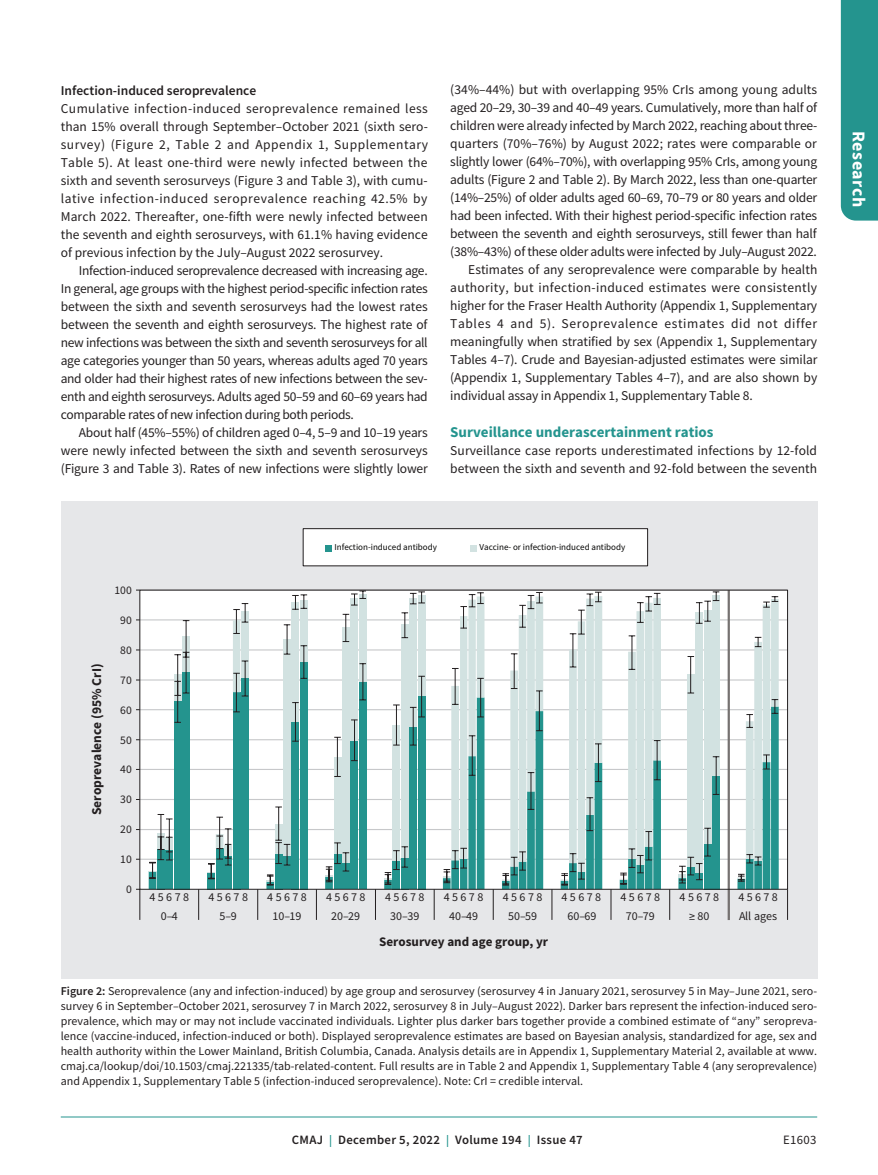
<style>
.page{position:relative;width:878px;height:1175px;background:#fff}
.page>*{position:absolute;margin:0;border:0;box-sizing:border-box;transform-origin:0 0}
.t1{font:700 18px "Source Sans Pro";letter-spacing:.025em;color:#fff}
.t2{font:700 15px "Source Sans Pro";color:#24948e}
.t3{font:13.5px/18px "Source Sans Pro";letter-spacing:-.01em;color:#231f20;text-align:justify}
.t4{font:13.5px/18px "Source Sans Pro";letter-spacing:.01em;color:#231f20}
.t5{font:13.5px "Source Sans Pro";letter-spacing:.025em;color:#231f20}
.t6{font:13.5px "Source Sans Pro";letter-spacing:.045em;color:#231f20}
.t7{font:600 13.5px "Source Sans Pro";color:#231f20}
.t8{font:700 13.5px "Source Sans Pro";color:#231f20}
.t9{font:700 13.05px "Source Sans Pro";color:#231f20}
.t10{font:600 12.75px "Source Sans Pro";letter-spacing:.025em;color:#231f20}
.t11{font:12.75px "Source Sans Pro";letter-spacing:.025em;color:#231f20}
.t12{font:12px/15px "Source Sans Pro";color:#231f20;text-align:justify}
.t13{font:11.7px "Source Sans Pro";color:#231f20}
.t14{font:9px "Source Sans Pro";color:#050504}
.s1{font-weight:600}
.s2{font-size:12px;color:#24948e}
</style>
<div class="page">
<div style="left:840px;top:0;width:38px;height:220px;background:#24948e"></div>
<hr style="left:61px;top:1116px;width:756px;height:1px;background:#24948e">
<div style="left:61px;top:501px;width:756px;height:477px;background:#e6e7e9"></div>
<svg style="left:136px;top:589px;width:652px;height:331px;background:#cbdfde"></svg>
<hr style="left:727px;top:590px;width:2px;height:330px;background:#767271">
<div style="left:303px;top:528px;width:345px;height:38px;background:#fff;border:1px solid #231f20"></div>
<div style="left:325px;top:545px;width:7px;height:6px;background:#24948e"></div>
<div style="left:469px;top:545px;width:7px;height:6px;background:#d2e2e1"></div>
<p class="t7" style="left:61px;top:81px;width:197px">Infection-induced seroprevalence</p>
<p class="t3" style="left:61px;top:99px;width:369px">Cumulative infection-induced seroprevalence remained less than 15% overall through September–October 2021 (sixth sero&shy;survey) (Figure 2, Table 2 and Appendix 1, Supplementary Table 5). At least one-third were newly infected between the sixth and seventh serosurveys (Figure 3 and Table 3), with cumu&shy;lative infection-induced seroprevalence reaching 42.5% by March 2022. Thereafter, one-fifth were newly infected between the seventh and eighth serosurveys, with 61.1% having evidence of previous infection by the July–August 2022 serosurvey.</p>
<p class="t3" style="left:61px;top:261px;width:368px;text-indent:18px">Infection-induced seroprevalence decreased with increasing age.<br>In general, age groups with the highest period-specific infection rates between the sixth and seventh serosurveys had the lowest rates between the seventh and eighth serosurveys. The highest rate of new infections was between the sixth and seventh serosurveys for all age categories younger than 50 years, whereas adults aged 70 years and older had their highest rates of new infections between the sev&shy;enth and eighth serosurveys. Adults aged 50–59 and 60–69 years had comparable rates of new infection during both periods.</p>
<p class="t3" style="left:61px;top:423px;width:368px;text-indent:18px">About half (45%–55%) of children aged 0–4, 5–9 and 10–19 years were newly infected between the sixth and seventh serosurveys (Figure 3 and Table 3). Rates of new infections were slightly lower</p>
<p class="t3" style="left:450px;top:81px;width:368px">(34%–44%) but with overlapping 95% CrIs among young adults</p>
<p class="t3" style="left:450px;top:99px;width:368px">aged 20–29, 30–39 and 40–49 years. Cumulatively, more than half of</p>
<p class="t3" style="left:450px;top:117px;width:368px">children were already infected by March 2022, reaching about three-</p>
<p class="t3" style="left:450px;top:135px;width:368px">quarters (70%–76%) by August 2022; rates were comparable or</p>
<p class="t3" style="left:450px;top:153px;width:368px">slightly lower (64%–70%), with overlapping 95% CrIs, among young</p>
<p class="t3" style="left:450px;top:171px;width:368px">adults (Figure 2 and Table 2). By March 2022, less than one-quarter</p>
<p class="t3" style="left:450px;top:189px;width:368px">(14%–25%) of older adults aged 60–69, 70–79 or 80 years and older</p>
<p class="t3" style="left:450px;top:207px;width:368px">had been infected. With their highest period-specific infection rates</p>
<p class="t3" style="left:450px;top:225px;width:368px">between the seventh and eighth serosurveys, still fewer than half</p>
<p class="t3" style="left:450px;top:243px;width:368px">(38%–43%) of these older adults were infected by July–August 2022.</p>
<p class="t3" style="left:468px;top:261px;width:350px">Estimates of any seroprevalence were comparable by health</p>
<p class="t5" style="left:450px;top:279px;width:368px">authority, but infection-induced estimates were consistently</p>
<p class="t3" style="left:450px;top:297px;width:368px">higher for the Fraser Health Authority (Appendix 1, Supplementary</p>
<p class="t6" style="left:450px;top:315px;width:368px">Tables 4 and 5). Seroprevalence estimates did not differ</p>
<p class="t3" style="left:450px;top:333px;width:368px">meaningfully when stratified by sex (Appendix 1, Supplementary</p>
<p class="t3" style="left:450px;top:351px;width:368px">Tables 4–7). Crude and Bayesian-adjusted estimates were similar</p>
<p class="t3" style="left:450px;top:369px;width:368px">(Appendix 1, Supplementary Tables 4–7), and are also shown by</p>
<p class="t3" style="left:450px;top:387px;width:304px">individual assay in Appendix 1, Supplementary Table 8.</p>
<p class="t2" style="left:450px;top:421px;width:265px">Surveillance underascertainment ratios</p>
<p class="t4" style="left:450px;top:441px;width:368px">Surveillance case reports underestimated infections by 12-fold between the sixth and seventh and 92-fold between the seventh</p>
<p class="t8" style="left:91px;top:815px;width:153px;rotate:-90deg">Seroprevalence (95% CrI)</p>
<p class="t13" style="left:114px;top:582px;width:19px">100</p>
<p class="t13" style="left:120px;top:612px;width:13px">90</p>
<p class="t13" style="left:120px;top:642px;width:13px">80</p>
<p class="t13" style="left:120px;top:672px;width:13px">70</p>
<p class="t13" style="left:120px;top:702px;width:13px">60</p>
<p class="t13" style="left:120px;top:732px;width:13px">50</p>
<p class="t13" style="left:120px;top:762px;width:13px">40</p>
<p class="t13" style="left:120px;top:792px;width:13px">30</p>
<p class="t13" style="left:120px;top:821px;width:13px">20</p>
<p class="t13" style="left:120px;top:851px;width:13px">10</p>
<p class="t13" style="left:126px;top:881px;width:7px">0</p>
<p class="t14" style="left:334px;top:541px;width:104px">Infection-induced antibody</p>
<p class="t14" style="left:479px;top:541px;width:147px">Vaccine- or infection-induced antibody</p>
<p class="t12" style="left:149px;top:889px;width:41px">45678</p>
<p class="t12" style="left:208px;top:889px;width:41px">45678</p>
<p class="t12" style="left:267px;top:889px;width:41px">45678</p>
<p class="t12" style="left:326px;top:889px;width:41px">45678</p>
<p class="t12" style="left:385px;top:889px;width:41px">45678</p>
<p class="t12" style="left:444px;top:889px;width:41px">45678</p>
<p class="t12" style="left:503px;top:889px;width:41px">45678</p>
<p class="t12" style="left:561px;top:889px;width:41px">45678</p>
<p class="t12" style="left:620px;top:889px;width:41px">45678</p>
<p class="t12" style="left:679px;top:889px;width:41px">45678</p>
<p class="t12" style="left:738px;top:889px;width:41px">45678</p>
<p class="t12" style="left:161px;top:908px;width:18px">0–4</p>
<p class="t12" style="left:220px;top:908px;width:18px">5–9</p>
<p class="t12" style="left:272px;top:908px;width:30px">10–19</p>
<p class="t12" style="left:331px;top:908px;width:30px">20–29</p>
<p class="t12" style="left:390px;top:908px;width:30px">30–39</p>
<p class="t12" style="left:449px;top:908px;width:30px">40–49</p>
<p class="t12" style="left:508px;top:908px;width:30px">50–59</p>
<p class="t12" style="left:567px;top:908px;width:30px">60–69</p>
<p class="t12" style="left:626px;top:908px;width:30px">70–79</p>
<p class="t12" style="left:689px;top:908px;width:22px">≥ 80</p>
<p class="t12" style="left:739px;top:908px;width:40px">All ages</p>
<p class="t9" style="left:379px;top:936px;width:170px">Serosurvey and age group, yr</p>
<p class="t12" style="left:61px;top:983px;width:758px"><span class="s1">Figure 2:</span> Seroprevalence (any and infection-induced) by age group and serosurvey (serosurvey 4 in January 2021, serosurvey 5 in May–June 2021, sero&shy;survey 6 in September–October 2021, serosurvey 7 in March 2022, serosurvey 8 in July–August 2022). Darker bars represent the infection-induced sero&shy;prevalence, which may or may not include vaccinated individuals. Lighter plus darker bars together provide a combined estimate of “any” seropreva&shy;lence (vaccine-induced, infection-induced or both). Displayed seroprevalence estimates are based on Bayesian analysis, standardized for age, sex and health authority within the Lower Mainland, British Columbia, Canada. Analysis details are in Appendix 1, Supplementary Material 2, available at www. cmaj.ca/lookup/doi/10.1503/cmaj.221335/tab-related-content. Full results are in Table 2 and Appendix 1, Supplementary Table 4 (any seroprevalence) and Appendix 1, Supplementary Table 5 (infection-induced seroprevalence). Note: CrI = credible interval.</p>
<p class="t10" style="left:292px;top:1131px;width:292px">CMAJ <span class="s2">|</span> December 5, 2022 <span class="s2">|</span> Volume 194 <span class="s2">|</span> Issue 47</p>
<p class="t11" style="left:783px;top:1132px;width:35px">E1603</p>
<h1 class="t1" style="left:871px;top:131px;width:78px;rotate:90deg">Research</h1>
</div>
